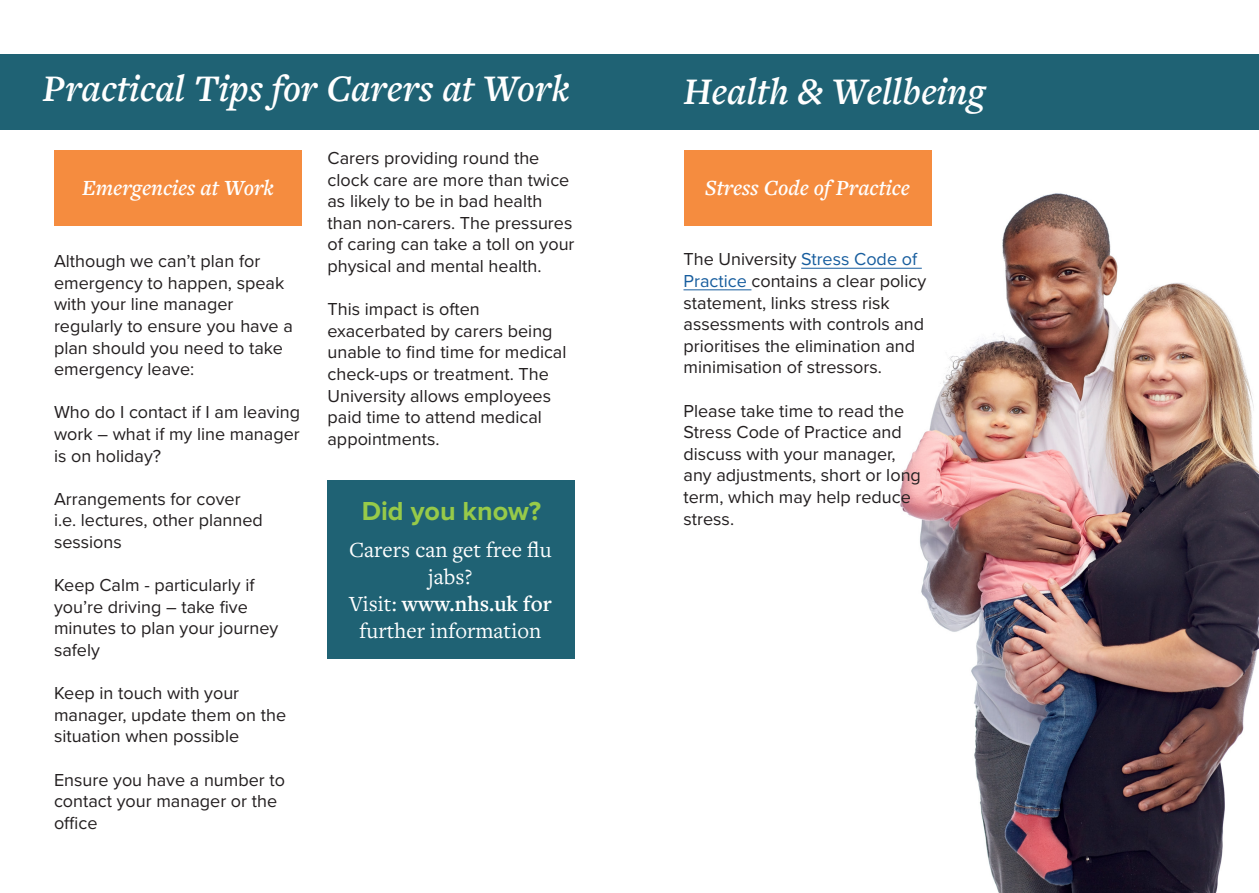
<style>
.page{position:relative;width:1259px;height:893px;background:#fff}
.page>*{position:absolute;margin:0;border:0;box-sizing:border-box;transform-origin:0 0}
.t1{font:italic 600 39px "Freight Text Pro";color:#fff}
.t2{font:700 27px "Proxima Nova";color:#97ca49}
.t3{font:22.5px/27px "Freight Text Pro";color:#fff;text-align:center}
.t4{font:italic 600 22.5px "Freight Text Pro";color:#fff}
.t5{font:18px/21.6px "Proxima Nova";color:#231f20}
.s1{color:#175d9e}
.s2{font-weight:600}
</style>
<div class="page">
<img style="left:807px;top:168px;width:452px;height:725px">
<div style="left:54px;top:150px;width:248px;height:75px;background:#f58c3f"></div>
<div style="left:0;top:54px;width:629px;height:76px;background:#1f6274"></div>
<div style="left:629px;top:54px;width:630px;height:76px;background:#1f6274"></div>
<div style="left:327px;top:480px;width:248px;height:179px;background:#1f6274"></div>
<div style="left:683px;top:150px;width:248px;height:75px;background:#f58c3f"></div>
<hr style="left:801px;top:268px;width:121px;height:1px;background:#175d9e">
<hr style="left:683px;top:289px;width:68px;height:1px;background:#175d9e">
<p class="t1" style="left:43px;top:63px;width:528px">Practical Tips for Carers at Work</p>
<p class="t1" style="left:683px;top:65px;width:303px">Health &amp; Wellbeing</p>
<p class="t5" style="left:327px;top:146px;width:248px">Carers providing round the clock care are more than twice as likely to be in bad health than non-carers. The pressures of caring can take a toll on your physical and mental health.</p>
<p class="t5" style="left:327px;top:298px;width:240px">This impact is often exacerbated by carers being unable to find time for medical check-ups or treatment. The<br>University allows employees paid time to attend medical appointments.</p>
<p class="t4" style="left:82px;top:173px;width:193px">Emergencies at Work</p>
<p class="t4" style="left:705px;top:173px;width:206px">Stress Code of Practice</p>
<p class="t5" style="left:683px;top:248px;width:244px">The University <span class="s1">Stress Code of<br>Practice</span> contains a clear policy statement, links stress risk assessments with controls and prioritises the elimination and minimisation of stressors.</p>
<p class="t5" style="left:683px;top:399px;width:239px">Please take time to read the<br>Stress Code of Practice and discuss with your manager, any adjustments, short or long term, which may help reduce stress.</p>
<p class="t5" style="left:54px;top:250px;width:240px">Although we can’t plan for emergency to happen, speak with your line manager regularly to ensure you have a plan should you need to take emergency leave:</p>
<p class="t5" style="left:54px;top:401px;width:247px;text-align:justify">Who do I contact if I am leaving work – what if my line manager is on holiday?</p>
<p class="t5" style="left:54px;top:487px;width:210px">Arrangements for cover i.e. lectures, other planned sessions</p>
<p class="t5" style="left:54px;top:574px;width:226px">Keep Calm - particularly if you’re driving – take five minutes to plan your journey safely</p>
<p class="t5" style="left:54px;top:682px;width:234px">Keep in touch with your manager, update them on the situation when possible</p>
<p class="t5" style="left:54px;top:768px;width:233px">Ensure you have a number to contact your manager or the office</p>
<p class="t2" style="left:362px;top:491px;width:181px">Did you know?</p>
<p class="t3" style="left:349px;top:536px;width:204px">Carers can get free flu jabs?</p>
<p class="t3" style="left:349px;top:590px;width:204px">Visit: <span class="s2">www.nhs.uk for </span>further information</p>
</div>
